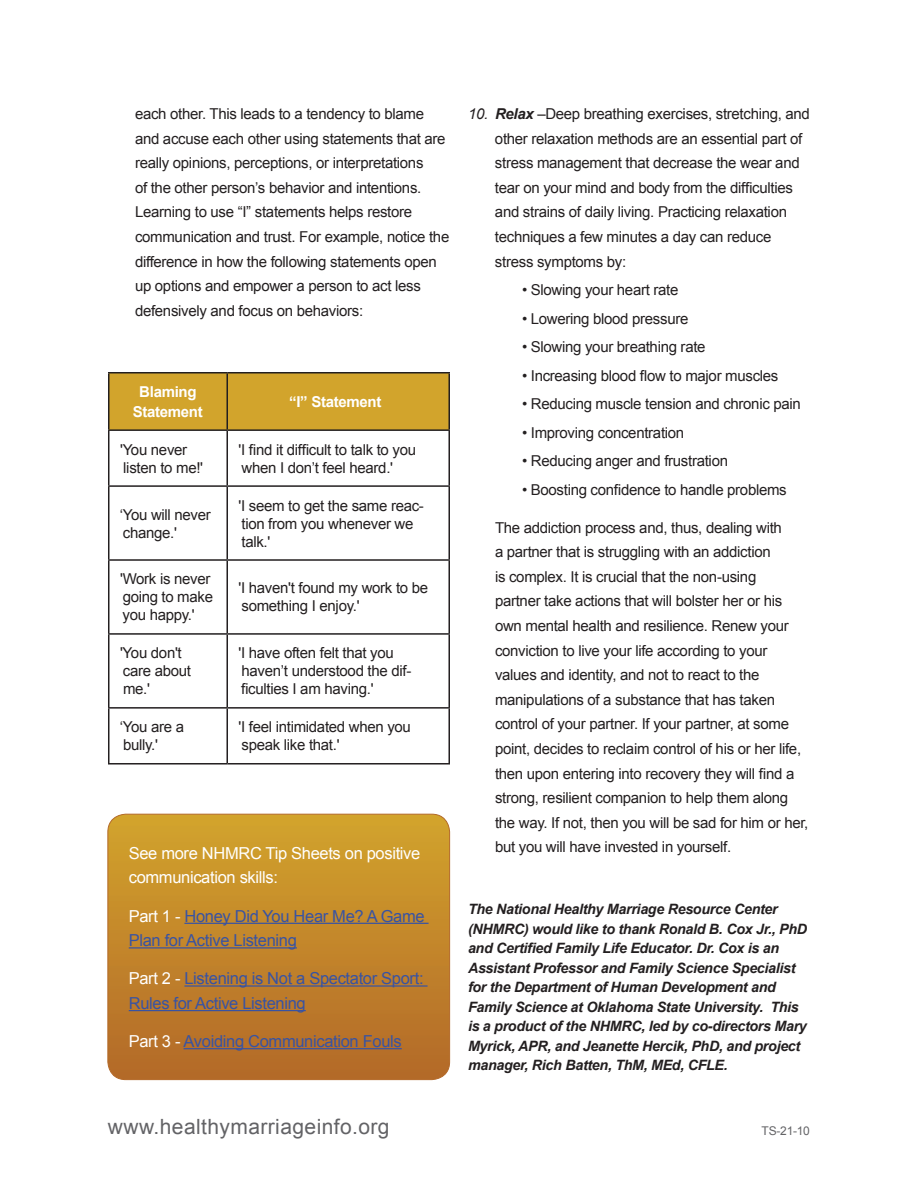
<style>
.page{position:relative;width:918px;height:1188px;background:#fff}
.page>*{position:absolute;margin:0;border:0;box-sizing:border-box;transform-origin:0 0}
.t1{font:21px "Arial";letter-spacing:.02em;color:#636366}
.TIP_Body{font:16.5px/24.6px "Arial";letter-spacing:-.02em;color:#3853a3}
.TIP_Body-2{font:16.5px/24.6px "Arial";letter-spacing:-.02em;color:#fff}
.TIP_Body_INDENT{font:15px/24.6px "Arial";letter-spacing:-.02em;color:#231f20}
.TIP_Body-3{font:15px/18px "Arial";letter-spacing:-.02em;color:#231f20}
.TIP_Body_INDENT_2{font:15px "Arial";letter-spacing:-.02em;color:#231f20}
.TIP_Body-4{font:700 15px/19.5px "Arial";letter-spacing:-.02em;color:#fff;text-align:center}
.TIP_Body-5{font:italic 700 14.25px/19.5px "Arial";letter-spacing:-.02em;color:#231f20}
.t2{font:12px "Arial";color:#636366}
.s1{font-style:italic}
.s2{font-weight:700;font-style:italic}
.s3{color:#fff}
</style>
<div class="page">
<div style="left:109px;top:374px;width:339px;height:55px;background:#d2a42c"></div>
<hr style="left:108px;top:372px;width:119px;height:2px;background:#231f20">
<hr style="left:108px;top:374px;width:1px;height:55px;background:#231f20">
<hr style="left:227px;top:372px;width:223px;height:2px;background:#231f20">
<hr style="left:226px;top:374px;width:2px;height:55px;background:#231f20">
<hr style="left:448px;top:374px;width:2px;height:55px;background:#231f20">
<hr style="left:108px;top:429px;width:119px;height:2px;background:#231f20">
<hr style="left:108px;top:431px;width:1px;height:54px;background:#231f20">
<hr style="left:227px;top:429px;width:223px;height:2px;background:#231f20">
<hr style="left:226px;top:431px;width:2px;height:54px;background:#231f20">
<hr style="left:448px;top:431px;width:2px;height:54px;background:#231f20">
<hr style="left:108px;top:485px;width:119px;height:2px;background:#231f20">
<hr style="left:108px;top:487px;width:1px;height:72px;background:#231f20">
<hr style="left:227px;top:485px;width:223px;height:2px;background:#231f20">
<hr style="left:226px;top:487px;width:2px;height:72px;background:#231f20">
<hr style="left:448px;top:487px;width:2px;height:72px;background:#231f20">
<hr style="left:108px;top:559px;width:119px;height:2px;background:#231f20">
<hr style="left:108px;top:561px;width:1px;height:72px;background:#231f20">
<hr style="left:227px;top:559px;width:223px;height:2px;background:#231f20">
<hr style="left:226px;top:561px;width:2px;height:72px;background:#231f20">
<hr style="left:448px;top:561px;width:2px;height:72px;background:#231f20">
<hr style="left:108px;top:633px;width:119px;height:2px;background:#231f20">
<hr style="left:108px;top:635px;width:1px;height:72px;background:#231f20">
<hr style="left:227px;top:633px;width:223px;height:2px;background:#231f20">
<hr style="left:226px;top:635px;width:2px;height:72px;background:#231f20">
<hr style="left:448px;top:635px;width:2px;height:72px;background:#231f20">
<hr style="left:108px;top:707px;width:119px;height:2px;background:#231f20">
<hr style="left:108px;top:709px;width:1px;height:54px;background:#231f20">
<hr style="left:227px;top:707px;width:223px;height:2px;background:#231f20">
<hr style="left:226px;top:709px;width:2px;height:54px;background:#231f20">
<hr style="left:448px;top:709px;width:2px;height:54px;background:#231f20">
<hr style="left:108px;top:763px;width:119px;height:2px;background:#231f20">
<hr style="left:227px;top:763px;width:223px;height:2px;background:#231f20">
<svg style="left:108px;top:814px;width:342px;height:266px;background:#c2862b"></svg>
<hr style="left:184px;top:923px;width:245px;height:1px;background:#3853a3">
<hr style="left:129px;top:947px;width:168px;height:2px;background:#3853a3">
<hr style="left:184px;top:985px;width:244px;height:2px;background:#3853a3">
<hr style="left:129px;top:1010px;width:177px;height:1px;background:#3853a3">
<hr style="left:184px;top:1048px;width:218px;height:1px;background:#3853a3">
<div style="left:107px;top:814px;width:343px;height:266px;border:1px solid #b36928;border-radius:18px"></div>
<p class="TIP_Body_INDENT" style="left:135px;top:102px;width:316px">each other. This leads to a tendency to blame and accuse each other using statements that are really opinions, perceptions, or interpretations<br>of the other person’s behavior and intentions.<br>Learning to use “I” statements helps restore communication and trust. For example, notice the difference in how the following statements open up options and empower a person to act less defensively and focus on behaviors:</p>
<p class="TIP_Body_INDENT" style="left:495px;top:102px;width:316px;text-indent:-27px"><span class="s1">10.</span> <span class="s2">Relax</span> –Deep breathing exercises, stretching, and other relaxation methods are an essential part of stress management that decrease the wear and tear on your mind and body from the difficulties and strains of daily living. Practicing relaxation techniques a few minutes a day can reduce stress symptoms by:</p>
<p class="TIP_Body_INDENT_2" style="left:522px;top:280px;width:158px">• Slowing your heart rate</p>
<p class="TIP_Body_INDENT_2" style="left:522px;top:308px;width:168px">• Lowering blood pressure</p>
<p class="TIP_Body_INDENT_2" style="left:522px;top:337px;width:185px">• Slowing your breathing rate</p>
<p class="TIP_Body_INDENT_2" style="left:522px;top:365px;width:258px">• Increasing blood flow to major muscles</p>
<p class="TIP_Body_INDENT_2" style="left:522px;top:394px;width:280px">• Reducing muscle tension and chronic pain</p>
<p class="TIP_Body_INDENT_2" style="left:522px;top:422px;width:164px">• Improving concentration</p>
<p class="TIP_Body_INDENT_2" style="left:522px;top:451px;width:208px">• Reducing anger and frustration</p>
<p class="TIP_Body_INDENT_2" style="left:522px;top:479px;width:266px">• Boosting confidence to handle problems</p>
<p class="TIP_Body_INDENT" style="left:495px;top:515px;width:315px">The addiction process and, thus, dealing with<br>a partner that is struggling with an addiction<br>is complex. It is crucial that the non-using<br>partner take actions that will bolster her or his own mental health and resilience. Renew your conviction to live your life according to your values and identity, and not to react to the manipulations of a substance that has taken control of your partner. If your partner, at some point, decides to reclaim control of his or her life, then upon entering into recovery they will find a strong, resilient companion to help them along the way. If not, then you will be sad for him or her, but you will have invested in yourself.</p>
<p class="TIP_Body-4" style="left:133px;top:383px;width:72px">Blaming<br>Statement</p>
<p class="TIP_Body-4" style="left:289px;top:392px;width:94px">“I” Statement</p>
<p class="TIP_Body-3" style="left:120px;top:440px;width:85px">'You never listen to me!'</p>
<p class="TIP_Body-3" style="left:239px;top:440px;width:179px">'I find it difficult to talk to you when I don’t feel heard.'</p>
<p class="TIP_Body-3" style="left:120px;top:505px;width:93px">‘You will never change.'</p>
<p class="TIP_Body-3" style="left:239px;top:496px;width:187px">'I seem to get the same reac&shy;tion from you whenever we talk.'</p>
<p class="TIP_Body-3" style="left:120px;top:570px;width:94px">'Work is never going to make you happy.'</p>
<p class="TIP_Body-3" style="left:239px;top:579px;width:191px">'I haven't found my work to be something I enjoy.'</p>
<p class="TIP_Body-3" style="left:120px;top:644px;width:72px">'You don't care about me.'</p>
<p class="TIP_Body-3" style="left:239px;top:644px;width:174px">'I have often felt that you haven’t understood the dif&shy;ficulties I am having.'</p>
<p class="TIP_Body-3" style="left:120px;top:718px;width:66px">‘You are a bully.'</p>
<p class="TIP_Body-3" style="left:239px;top:718px;width:174px">'I feel intimidated when you speak like that.'</p>
<p class="TIP_Body-2" style="left:129px;top:841px;width:293px">See more NHMRC Tip Sheets on positive communication skills:</p>
<p class="TIP_Body" style="left:129px;top:904px;width:297px"><span class="s3">Part 1 -</span> Honey Did You Hear Me? A Game<br>Plan for Active Listening</p>
<p class="TIP_Body" style="left:129px;top:966px;width:296px"><span class="s3">Part 2 -</span> Listening is Not a Spectator Sport:<br>Rules for Active Listening</p>
<p class="TIP_Body" style="left:129px;top:1029px;width:275px"><span class="s3">Part 3 -</span> Avoiding Communication Fouls</p>
<p class="TIP_Body-5" style="left:468px;top:900px;width:341px">The National Healthy Marriage Resource Center (NHMRC) would like to thank Ronald B. Cox Jr., PhD and Certified Family Life Educator. Dr. Cox is an Assistant Professor and Family Science Specialist for the Department of Human Development and Family Science at Oklahoma State University. This is a product of the NHMRC, led by co-directors Mary Myrick, APR, and Jeanette Hercik, PhD, and project manager, Rich Batten, ThM, MEd, CFLE.</p>
<h1 class="t1" style="left:108px;top:1113px;width:283px">www.healthymarriageinfo.org</h1>
<p class="t2" style="left:762px;top:1123px;width:50px">TS-21-10</p>
</div>
